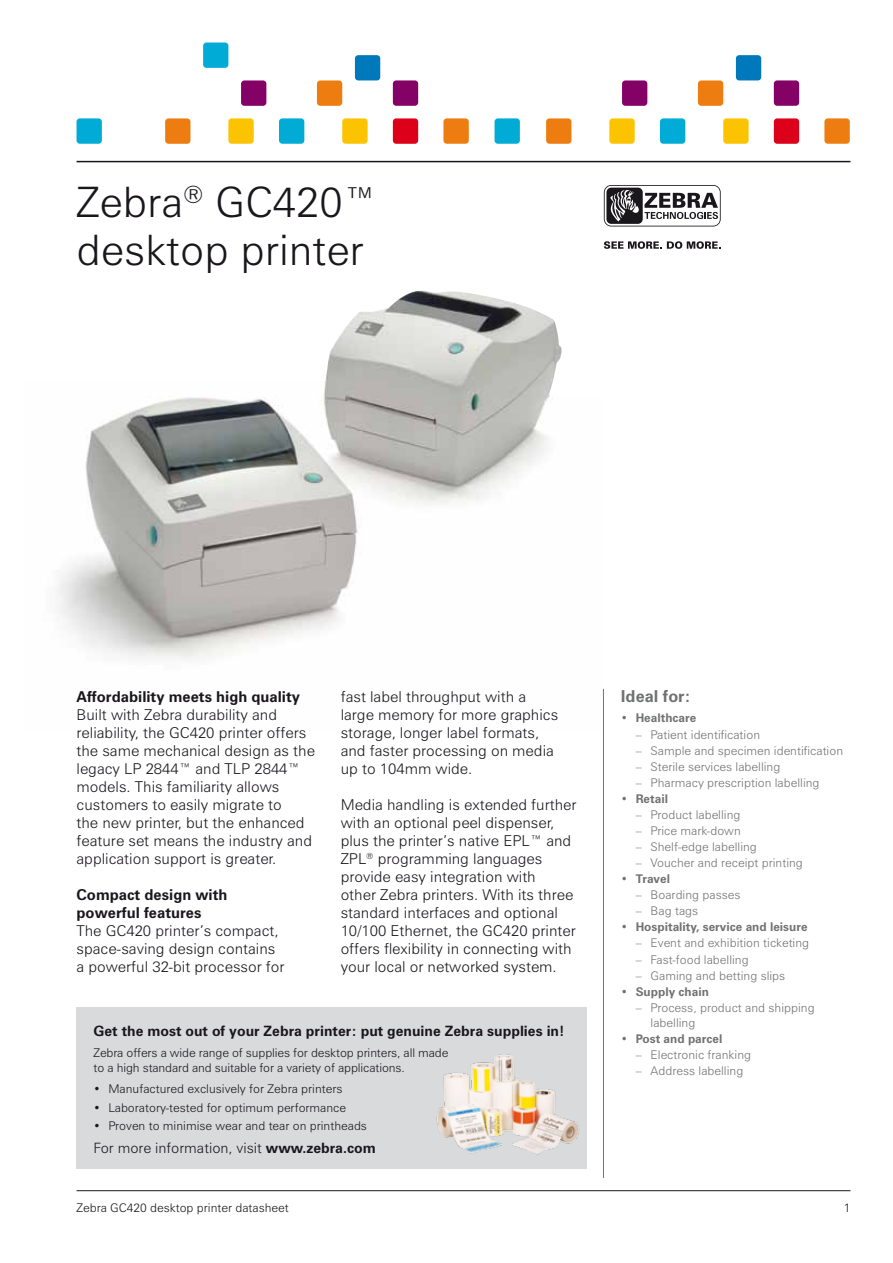
<style>
.page{position:relative;width:893px;height:1263px;background:#fff}
.page>*{position:absolute;margin:0;border:0;box-sizing:border-box;transform-origin:0 0}
.t1{font:300 42px/48px "Zurich BT";color:#1a171c}
.t2{font:700 16.5px "Zurich BT";color:#707172}
.t3{font:300 15px/18px "Zurich BT";color:#1a171c}
.t4{font:700 15px/18px "Zurich BT";color:#1a171c}
.t5{font:700 14.25px "Zurich BT";color:#1a171c}
.t6{font:300 14.25px "Zurich BT";color:#1a171c}
.t7{font:300 12px/15px "Zurich BT";color:#707172}
.t8{font:300 12px/15px "Zurich BT";color:#1a171c}
.t9{font:700 12px "Zurich BT";color:#707172}
.s1{font-weight:700}
.s2{font-weight:300}
</style>
<div class="page">
<hr style="left:77px;top:1190px;width:773px;height:1px;background:#1a171c">
<div style="left:77px;top:1007px;width:510px;height:162px;background:#d9dadb"></div>
<img style="left:59px;top:291px;width:503px;height:368px">
<div style="left:355px;top:55px;width:25px;height:25px;background:#0079bc;border-radius:3px"></div>
<div style="left:228px;top:118px;width:26px;height:26px;background:#fcc300;border-radius:3px"></div>
<div style="left:342px;top:118px;width:26px;height:26px;background:#fcc300;border-radius:3px"></div>
<div style="left:317px;top:80px;width:25px;height:26px;background:#ee7d11;border-radius:3px"></div>
<div style="left:443px;top:118px;width:26px;height:26px;background:#ee7d11;border-radius:3px"></div>
<div style="left:165px;top:118px;width:25px;height:26px;background:#ee7d11;border-radius:3px"></div>
<div style="left:203px;top:43px;width:25px;height:25px;background:#00acd6;border-radius:3px"></div>
<div style="left:279px;top:118px;width:25px;height:26px;background:#00acd6;border-radius:3px"></div>
<div style="left:77px;top:118px;width:25px;height:26px;background:#00acd6;border-radius:3px"></div>
<div style="left:241px;top:80px;width:25px;height:26px;background:#840265;border-radius:3px"></div>
<div style="left:393px;top:80px;width:25px;height:26px;background:#840265;border-radius:3px"></div>
<div style="left:393px;top:118px;width:25px;height:26px;background:#dc001b;border-radius:3px"></div>
<div style="left:736px;top:55px;width:25px;height:25px;background:#0079bc;border-radius:3px"></div>
<div style="left:609px;top:118px;width:26px;height:26px;background:#fcc300;border-radius:3px"></div>
<div style="left:723px;top:118px;width:26px;height:26px;background:#fcc300;border-radius:3px"></div>
<div style="left:698px;top:80px;width:25px;height:26px;background:#ee7d11;border-radius:3px"></div>
<div style="left:824px;top:118px;width:26px;height:26px;background:#ee7d11;border-radius:3px"></div>
<div style="left:546px;top:118px;width:25px;height:26px;background:#ee7d11;border-radius:3px"></div>
<div style="left:660px;top:118px;width:25px;height:26px;background:#00acd6;border-radius:3px"></div>
<div style="left:495px;top:118px;width:25px;height:26px;background:#00acd6;border-radius:3px"></div>
<div style="left:622px;top:80px;width:25px;height:26px;background:#840265;border-radius:3px"></div>
<div style="left:774px;top:80px;width:25px;height:26px;background:#840265;border-radius:3px"></div>
<div style="left:774px;top:118px;width:25px;height:26px;background:#dc001b;border-radius:3px"></div>
<hr style="left:77px;top:161px;width:773px;height:1px;background:#1a171c">
<svg style="left:604px;top:241px;width:117px;height:8px"></svg>
<svg style="left:604px;top:185px;width:117px;height:41px"></svg>
<hr style="left:603px;top:689px;width:1px;height:489px;background:#707172">
<img style="left:436px;top:1054px;width:144px;height:101px">
<h1 class="t1" style="left:77px;top:178px;width:303px">Zebra<sup>®</sup> GC420™ desktop printer</h1>
<p class="t4" style="left:77px;top:688px;width:225px">Affordability meets high quality</p>
<p class="t3" style="left:77px;top:706px;width:240px">Built with Zebra durability and reliability, the GC420 printer offers the same mechanical design as the legacy LP 2844™ and TLP 2844™ models. This familiarity allows customers to easily migrate to<br>the new printer, but the enhanced feature set means the industry and application support is greater.</p>
<p class="t4" style="left:77px;top:886px;width:152px">Compact design with powerful features</p>
<p class="t3" style="left:77px;top:922px;width:210px">The GC420 printer’s compact, space-saving design contains a powerful 32-bit processor for</p>
<p class="t3" style="left:341px;top:688px;width:219px">fast label throughput with a large memory for more graphics storage, longer label formats, and faster processing on media up to 104mm wide.</p>
<p class="t3" style="left:341px;top:796px;width:237px">Media handling is extended further with an optional peel dispenser, plus the printer’s native EPL™ and ZPL<sup>®</sup> programming languages provide easy integration with<br>other Zebra printers. With its three standard interfaces and optional 10/100 Ethernet, the GC420 printer offers flexibility in connecting with your local or networked system.</p>
<p class="t5" style="left:94px;top:1022px;width:472px">Get the most out of your Zebra printer: put genuine Zebra supplies in!</p>
<p class="t8" style="left:94px;top:1045px;width:356px">Zebra offers a wide range of supplies for desktop printers, all made to a high standard and suitable for a variety of applications.</p>
<p class="t8" style="left:94px;top:1081px;width:250px">• Manufactured exclusively for Zebra printers</p>
<p class="t8" style="left:94px;top:1100px;width:254px">• Laboratory-tested for optimum performance</p>
<p class="t8" style="left:94px;top:1118px;width:275px">• Proven to minimise wear and tear on printheads</p>
<p class="t6" style="left:94px;top:1139px;width:284px">For more information, visit <span class="s1">www.zebra.com</span></p>
<p class="t2" style="left:621px;top:686px;width:72px">Ideal for:</p>
<p class="t9" style="left:621px;top:711px;width:77px"><span class="s2">•</span> Healthcare</p>
<p class="t7" style="left:636px;top:727px;width:126px">– Patient identification</p>
<p class="t7" style="left:636px;top:743px;width:209px">– Sample and specimen identification</p>
<p class="t7" style="left:636px;top:759px;width:146px">– Sterile services labelling</p>
<p class="t7" style="left:636px;top:775px;width:185px">– Pharmacy prescription labelling</p>
<p class="t9" style="left:621px;top:791px;width:49px"><span class="s2">•</span> Retail</p>
<p class="t7" style="left:636px;top:807px;width:106px">– Product labelling</p>
<p class="t7" style="left:636px;top:823px;width:107px">– Price mark-down</p>
<p class="t7" style="left:636px;top:839px;width:123px">– Shelf-edge labelling</p>
<p class="t7" style="left:636px;top:855px;width:169px">– Voucher and receipt printing</p>
<p class="t9" style="left:621px;top:871px;width:51px"><span class="s2">•</span> Travel</p>
<p class="t7" style="left:636px;top:887px;width:106px">– Boarding passes</p>
<p class="t7" style="left:636px;top:903px;width:64px">– Bag tags</p>
<p class="t9" style="left:621px;top:920px;width:188px"><span class="s2">•</span> Hospitality, service and leisure</p>
<p class="t7" style="left:636px;top:935px;width:175px">– Event and exhibition ticketing</p>
<p class="t7" style="left:636px;top:952px;width:114px">– Fast-food labelling</p>
<p class="t7" style="left:636px;top:968px;width:151px">– Gaming and betting slips</p>
<p class="t9" style="left:621px;top:984px;width:89px"><span class="s2">•</span> Supply chain</p>
<p class="t7" style="left:651px;top:1000px;width:166px;text-indent:-15px">– Process, product and shipping labelling</p>
<p class="t9" style="left:621px;top:1031px;width:103px"><span class="s2">•</span> Post and parcel</p>
<p class="t7" style="left:636px;top:1047px;width:117px">– Electronic franking</p>
<p class="t7" style="left:636px;top:1063px;width:109px">– Address labelling</p>
<p class="t8" style="left:77px;top:1200px;width:214px">Zebra GC420 desktop printer datasheet</p>
<p class="t8" style="left:844px;top:1200px;width:8px">1</p>
</div>
